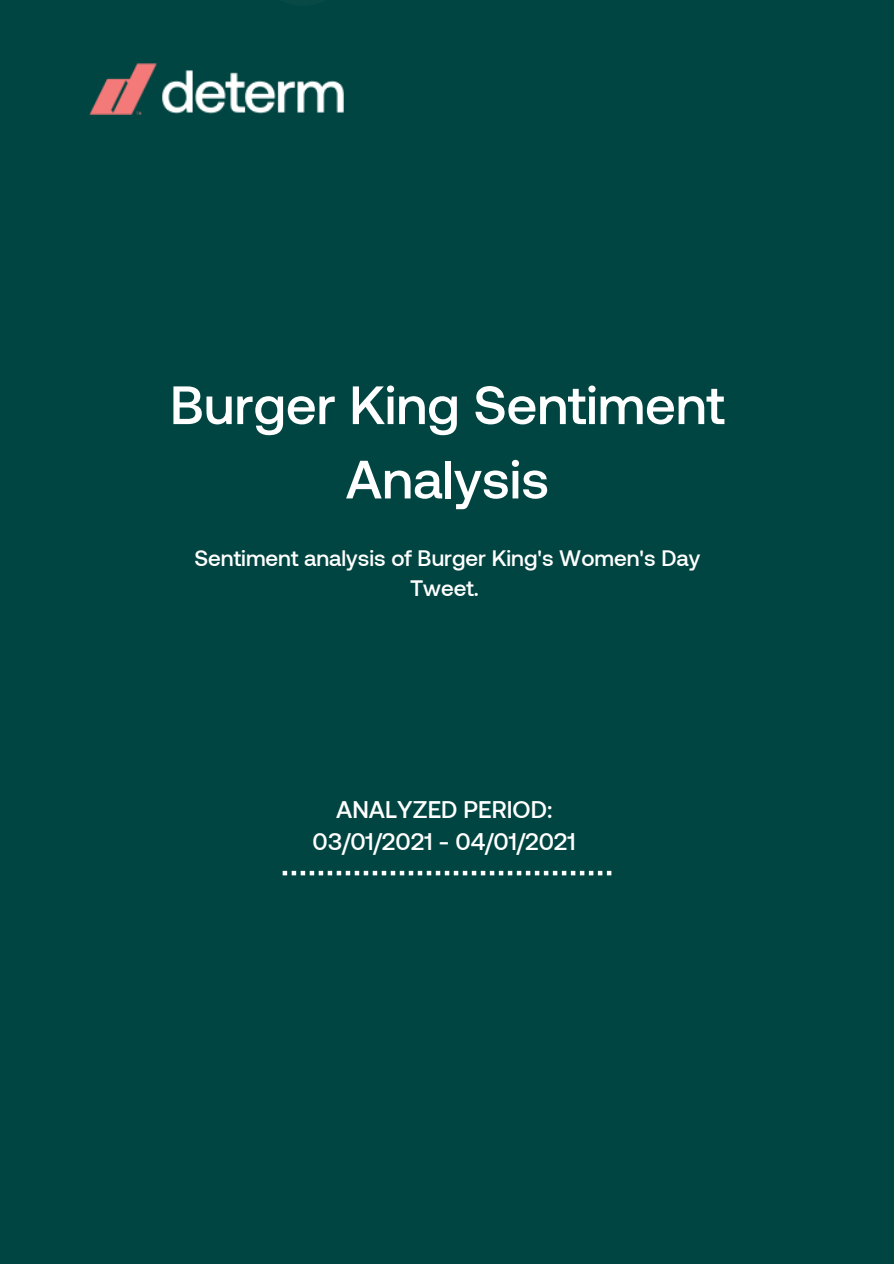
<style>
.page{position:relative;width:894px;height:1264px;background:#fff}
.page>*{position:absolute;margin:0;border:0;box-sizing:border-box;transform-origin:0 0}
.t1{font:500 53.85px/74.2px "Aeonik";color:#fff;text-align:center}
.t2{font:500 24px/32.7px "Aeonik";color:#fff;text-align:center}
.t3{font:500 22.35px/30.5px "Aeonik";color:#fff;text-align:center}
</style>
<div class="page">
<div style="left:0;top:0;width:893px;height:1263px;background:#004541"></div>
<img style="left:89px;top:64px;width:255px;height:51px">
<svg style="left:282px;top:870px;width:329px;height:5px"></svg>
<h1 class="t1" style="left:170px;top:365px;width:556px">Burger King Sentiment<br>Analysis</h1>
<p class="t3" style="left:194px;top:542px;width:507px">Sentiment analysis of Burger King's Women's Day<br>Tweet.</p>
<p class="t2" style="left:312px;top:791px;width:265px">ANALYZED PERIOD:<br>03/01/2021 - 04/01/2021</p>
</div>
